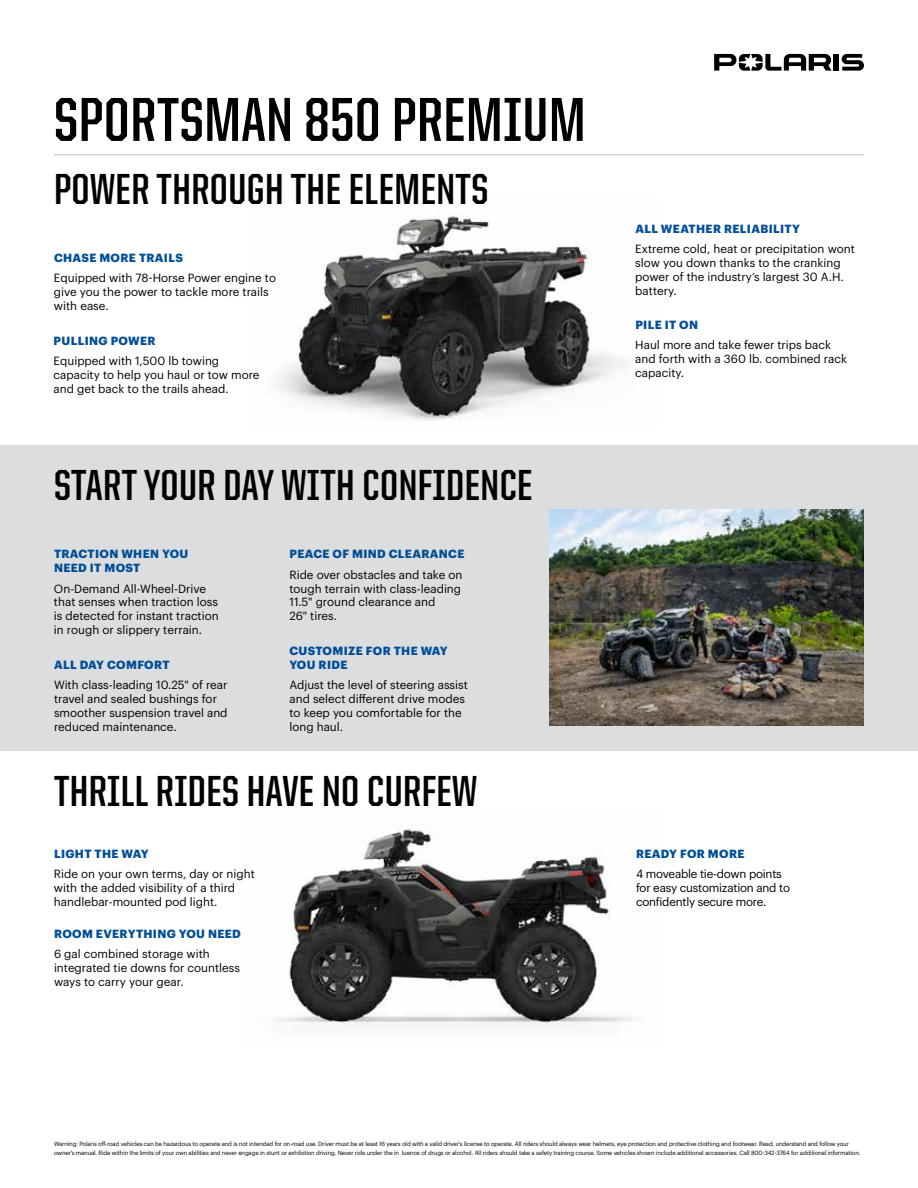
<style>
.page{position:relative;width:918px;height:1188px;background:#fff}
.page>*{position:absolute;margin:0;border:0;box-sizing:border-box;transform-origin:0 0}
.t1{font:700 62.25px "United Sans Cond";letter-spacing:.01em;color:#000}
.t2{font:700 43.65px "United Sans Cond";letter-spacing:.01em;color:#000}
.t3{font:11.7px/14px "Graphik";color:#000}
.t4{font:700 11.7px/14px "Graphik";letter-spacing:.03em;color:#004e98}
.t5{font:11.7px/14px "Graphik";letter-spacing:-.02em;color:#000}
.t6{font:6px/9px "Graphik";letter-spacing:-.02em;color:#000}
</style>
<div class="page">
<img style="left:274px;top:829px;width:361px;height:195px">
<img style="left:277px;top:215px;width:348px;height:206px">
<div style="left:0;top:446px;width:918px;height:305px;background:#dcddde"></div>
<hr style="left:54px;top:154px;width:810px;height:1px;background:#c2c4c6">
<img style="left:550px;top:509px;width:314px;height:217px">
<div style="left:834px;top:54px;width:5px;height:17px;background:#000"></div>
<svg style="left:842px;top:54px;width:22px;height:17px"></svg>
<svg style="left:714px;top:54px;width:118px;height:17px"></svg>
<h1 class="t1" style="left:54px;top:88px;width:533px">SPORTSMAN 850 PREMIUM</h1>
<h2 class="t2" style="left:54px;top:166px;width:436px">POWER THROUGH THE ELEMENTS</h2>
<p class="t4" style="left:54px;top:250px;width:130px">CHASE MORE TRAILS</p>
<p class="t3" style="left:54px;top:270px;width:224px">Equipped with 78-Horse Power engine to give you the power to tackle more trails with ease.</p>
<p class="t4" style="left:54px;top:333px;width:104px">PULLING POWER</p>
<p class="t3" style="left:54px;top:353px;width:207px">Equipped with 1,500 lb towing capacity to help you haul or tow more and get back to the trails ahead.</p>
<h2 class="t2" style="left:54px;top:463px;width:480px">START YOUR DAY WITH CONFIDENCE</h2>
<p class="t4" style="left:54px;top:546px;width:136px">TRACTION WHEN YOU<br>NEED IT MOST</p>
<p class="t3" style="left:54px;top:580px;width:166px">On-Demand All-Wheel-Drive that senses when traction loss is detected for instant traction in rough or slippery terrain.</p>
<p class="t4" style="left:54px;top:656px;width:117px">ALL DAY COMFORT</p>
<p class="t3" style="left:54px;top:677px;width:175px">With class-leading 10.25" of rear travel and sealed bushings for smoother suspension travel and reduced maintenance.</p>
<p class="t4" style="left:289px;top:546px;width:177px">PEACE OF MIND CLEARANCE</p>
<p class="t3" style="left:289px;top:566px;width:174px">Ride over obstacles and take on tough terrain with class-leading<br>11.5" ground clearance and<br>26" tires.</p>
<p class="t4" style="left:289px;top:642px;width:160px">CUSTOMIZE FOR THE WAY<br>YOU RIDE</p>
<p class="t3" style="left:289px;top:677px;width:180px">Adjust the level of steering assist and select different drive modes to keep you comfortable for the long haul.</p>
<h2 class="t2" style="left:54px;top:769px;width:425px">THRILL RIDES HAVE NO CURFEW</h2>
<p class="t4" style="left:54px;top:846px;width:96px">LIGHT THE WAY</p>
<p class="t3" style="left:54px;top:866px;width:202px">Ride on your own terms, day or night with the added visibility of a third handlebar-mounted pod light.</p>
<p class="t4" style="left:54px;top:926px;width:188px">ROOM EVERYTHING YOU NEED</p>
<p class="t3" style="left:54px;top:946px;width:188px">6 gal combined storage with integrated tie downs for countless ways to carry your gear.</p>
<p class="t4" style="left:635px;top:221px;width:166px">ALL WEATHER RELIABILITY</p>
<p class="t3" style="left:635px;top:241px;width:221px">Extreme cold, heat or precipitation wont slow you down thanks to the cranking power of the industry’s largest 30 A.H. battery.</p>
<p class="t4" style="left:635px;top:317px;width:64px">PILE IT ON</p>
<p class="t3" style="left:635px;top:337px;width:213px">Haul more and take fewer trips back and forth with a 360 lb. combined rack capacity.</p>
<p class="t4" style="left:636px;top:846px;width:110px">READY FOR MORE</p>
<p class="t5" style="left:636px;top:866px;width:155px">4 moveable tie-down points for easy customization and to confidently secure more.</p>
<p class="t6" style="left:54px;top:1139px;width:808px">Warning: Polaris off-road vehicles can be hazardous to operate and is not intended for on-road use. Driver must be at least 16 years old with a valid driver’s license to operate. All riders should always wear helmets, eye protection and protective clothing and footwear. Read, understand and follow your owner’s manual. Ride within the limits of your own abilities and never engage in stunt or exhibition driving. Never ride under the in luence of drugs or alcohol. All riders should take a safety training course. Some vehicles shown include additional accessories. Call 800-342-3764 for additional information.</p>
</div>
